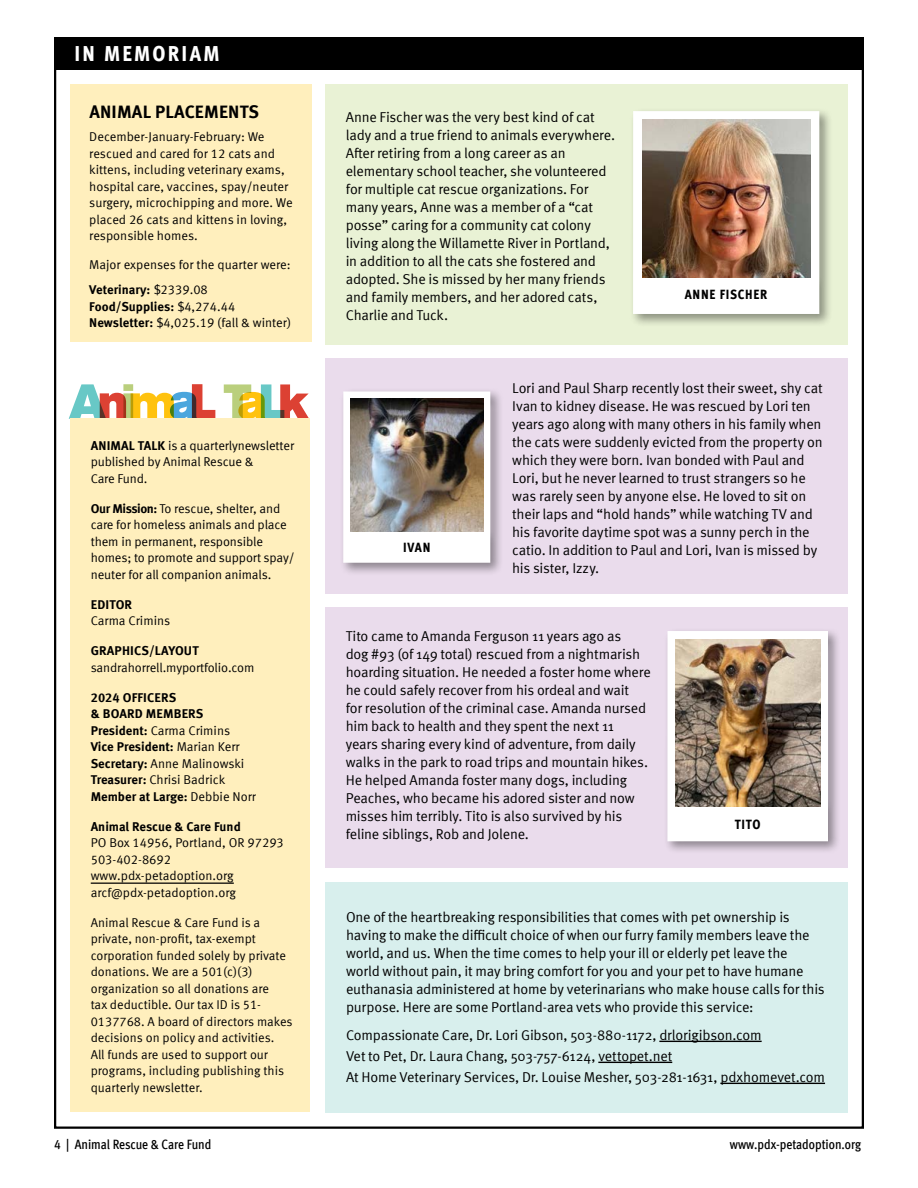
<style>
.page{position:relative;width:918px;height:1188px;background:#fff}
.page>*{position:absolute;margin:0;border:0;box-sizing:border-box;transform-origin:0 0}
.t1{font:800 condensed 21.75px "Meta Pro";letter-spacing:.105em;color:#fff}
.t2{font:700 18px "Meta Pro";letter-spacing:.01em;color:#000}
.t3{font:14.25px/18px "Meta Pro";letter-spacing:-.015em;color:#000}
.t4{font:500 condensed 13.5px "Meta Pro";color:#000}
.t5{font:800 condensed 13.5px "Meta Pro";letter-spacing:.06em;color:#000}
.t6{font:12.75px/16.5px "Meta Pro";letter-spacing:-.005em;color:#000}
.t7{font:700 12.75px/16.5px "Meta Pro";color:#000}
.s1{font-weight:700}
.s2{font-weight:400}
</style>
<div class="page">
<div style="left:54px;top:38px;width:810px;height:32px;background:#000"></div>
<svg style="left:69px;top:384px;width:146px;height:35px"></svg>
<svg style="left:224px;top:384px;width:85px;height:34px"></svg>
<div style="left:70px;top:418px;width:240px;height:694px;background:#ffefbd"></div>
<div style="left:70px;top:84px;width:241px;height:258px;background:#ffefbd"></div>
<div style="left:325px;top:882px;width:523px;height:230px;background:#d8efed"></div>
<div style="left:325px;top:84px;width:523px;height:261px;background:#e9f2d5"></div>
<div style="left:325px;top:358px;width:523px;height:236px;background:#eadcec"></div>
<div style="left:325px;top:607px;width:523px;height:261px;background:#eadcec"></div>
<hr style="left:91px;top:883px;width:143px;height:1px;background:#000">
<hr style="left:659px;top:1041px;width:103px;height:1px;background:#000">
<hr style="left:598px;top:1062px;width:74px;height:1px;background:#000">
<hr style="left:720px;top:1083px;width:105px;height:1px;background:#000">
<div style="left:629px;top:107px;width:203px;height:220px;background:#000;opacity:.4"></div>
<div style="left:633px;top:111px;width:186px;height:203px;background:#fff"></div>
<img style="left:642px;top:120px;width:168px;height:157px">
<div style="left:339px;top:388px;width:165px;height:188px;background:#000;opacity:.4"></div>
<svg style="left:343px;top:392px;width:147px;height:171px"></svg>
<img style="left:351px;top:399px;width:132px;height:133px">
<div style="left:664px;top:627px;width:177px;height:227px;background:#000;opacity:.4"></div>
<div style="left:667px;top:631px;width:161px;height:210px;background:#fff"></div>
<img style="left:675px;top:640px;width:145px;height:166px">
<h1 class="t1" style="left:74px;top:36px;width:147px">IN MEMORIAM</h1>
<p class="t2" style="left:89px;top:98px;width:171px">ANIMAL PLACEMENTS</p>
<p class="t6" style="left:89px;top:128px;width:205px">December-January-February: We rescued and cared for 12 cats and kittens, including veterinary exams, hospital care, vaccines, spay/neuter surgery, microchipping and more. We placed 26 cats and kittens in loving, responsible homes.</p>
<p class="t6" style="left:89px;top:251px;width:203px;line-height:25.5px">Major expenses for the quarter were:<br><span class="s1">Veterinary:</span> $2339.08</p>
<p class="t6" style="left:89px;top:297px;width:203px"><span class="s1">Food/Supplies:</span> $4,274.44<br><span class="s1">Newsletter:</span> $4,025.19 (fall &amp; winter)</p>
<p class="t6" style="left:91px;top:436px;width:205px"><span class="s1">ANIMAL TALK</span> is a quarterlynewsletter published by Animal Rescue &amp;<br>Care Fund.</p>
<p class="t6" style="left:91px;top:499px;width:205px"><span class="s1">Our Mission:</span> To rescue, shelter, and care for homeless animals and place them in permanent, responsible homes; to promote and support spay/ neuter for all companion animals.</p>
<p class="t7" style="left:91px;top:595px;width:43px">EDITOR</p>
<p class="t6" style="left:91px;top:612px;width:81px">Carma Crimins</p>
<p class="t7" style="left:91px;top:642px;width:109px">GRAPHICS/LAYOUT</p>
<p class="t6" style="left:91px;top:658px;width:165px">sandrahorrell.myportfolio.com</p>
<p class="t7" style="left:91px;top:688px;width:167px">2024 OFFICERS<br>&amp; BOARD MEMBERS<br>President: <span class="s2">Carma Crimins<br></span>Vice President: <span class="s2">Marian Kerr<br></span>Secretary: <span class="s2">Anne Malinowski<br></span>Treasurer: <span class="s2">Chrisi Badrick<br></span>Member at Large: <span class="s2">Debbie Norr</span></p>
<p class="t7" style="left:91px;top:817px;width:152px">Animal Rescue &amp; Care Fund</p>
<p class="t6" style="left:91px;top:834px;width:195px">PO Box 14956, Portland, OR 97293<br>503-402-8692 www.pdx-petadoption.org arcf@pdx-petadoption.org</p>
<p class="t6" style="left:91px;top:913px;width:203px">Animal Rescue &amp; Care Fund is a private, non-profit, tax-exempt corporation funded solely by private donations. We are a 501(c)(3) organization so all donations are<br>tax deductible. Our tax ID is 51-<br>0137768. A board of directors makes decisions on policy and activities.<br>All funds are used to support our programs, including publishing this quarterly newsletter.</p>
<p class="t3" style="left:346px;top:107px;width:271px">Anne Fischer was the very best kind of cat lady and a true friend to animals everywhere.<br>After retiring from a long career as an elementary school teacher, she volunteered for multiple cat rescue organizations. For many years, Anne was a member of a “cat posse” caring for a community cat colony living along the Willamette River in Portland, in addition to all the cats she fostered and adopted. She is missed by her many friends and family members, and her adored cats, Charlie and Tuck.</p>
<p class="t5" style="left:685px;top:284px;width:84px">ANNE FISCHER</p>
<p class="t5" style="left:403px;top:537px;width:29px">IVAN</p>
<p class="t3" style="left:512px;top:378px;width:312px">Lori and Paul Sharp recently lost their sweet, shy cat Ivan to kidney disease. He was rescued by Lori ten years ago along with many others in his family when the cats were suddenly evicted from the property on which they were born. Ivan bonded with Paul and Lori, but he never learned to trust strangers so he was rarely seen by anyone else. He loved to sit on their laps and “hold hands” while watching TV and his favorite daytime spot was a sunny perch in the catio. In addition to Paul and Lori, Ivan is missed by his sister, Izzy.</p>
<p class="t3" style="left:346px;top:626px;width:307px">Tito came to Amanda Ferguson 11 years ago as<br>dog #93 (of 149 total) rescued from a nightmarish hoarding situation. He needed a foster home where he could safely recover from his ordeal and wait<br>for resolution of the criminal case. Amanda nursed him back to health and they spent the next 11<br>years sharing every kind of adventure, from daily walks in the park to road trips and mountain hikes.<br>He helped Amanda foster many dogs, including Peaches, who became his adored sister and now misses him terribly. Tito is also survived by his feline siblings, Rob and Jolene.</p>
<p class="t5" style="left:735px;top:814px;width:27px">TITO</p>
<p class="t3" style="left:346px;top:907px;width:480px">One of the heartbreaking responsibilities that comes with pet ownership is having to make the difficult choice of when our furry family members leave the world, and us. When the time comes to help your ill or elderly pet leave the world without pain, it may bring comfort for you and your pet to have humane euthanasia administered at home by veterinarians who make house calls for this purpose. Here are some Portland-area vets who provide this service:</p>
<p class="t3" style="left:346px;top:1024px;width:481px;line-height:21px">Compassionate Care, Dr. Lori Gibson, 503-880-1172, drlorigibson.com<br>Vet to Pet, Dr. Laura Chang, 503-757-6124, vettopet.net<br>At Home Veterinary Services, Dr. Louise Mesher, 503-281-1631, pdxhomevet.com</p>
<p class="t4" style="left:54px;top:1134px;width:159px">4 | Animal Rescue &amp; Care Fund</p>
<p class="t4" style="left:730px;top:1134px;width:133px">www.pdx-petadoption.org</p>
</div>
